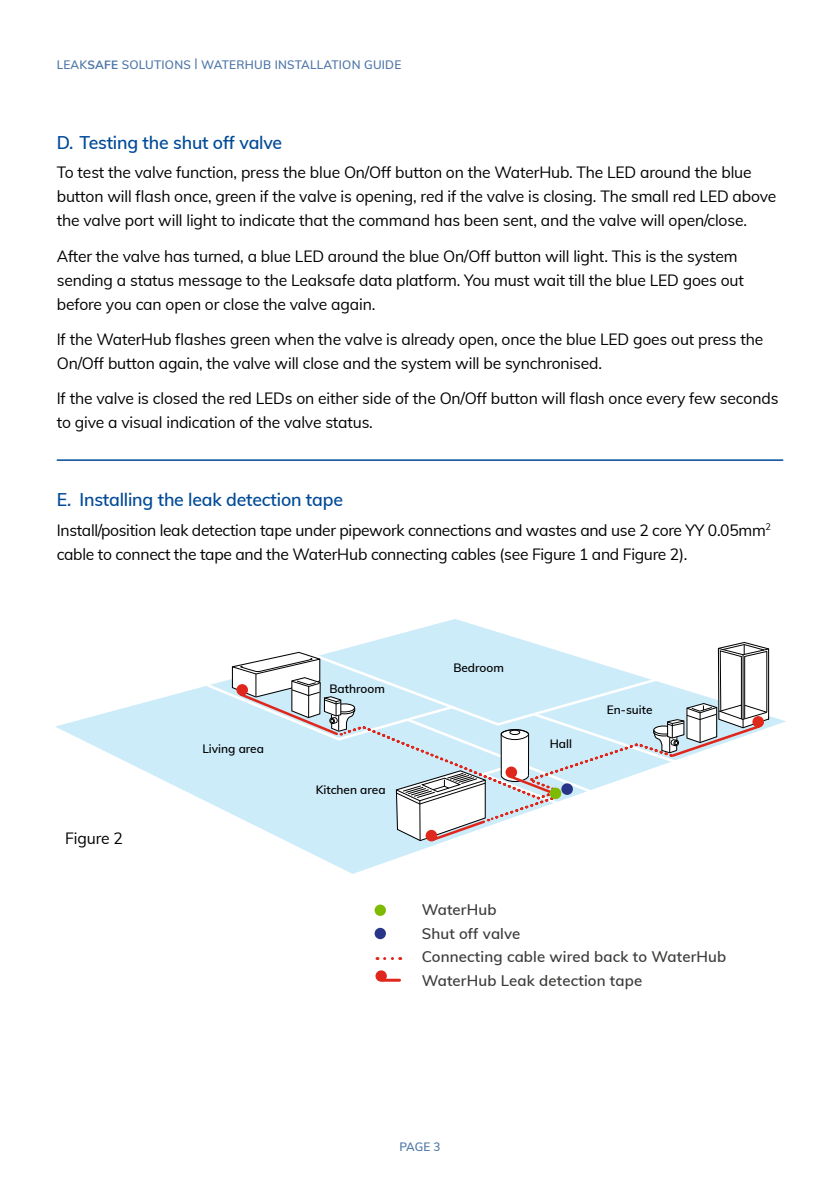
<style>
.page{position:relative;width:840px;height:1191px;background:#fff}
.page>*{position:absolute;margin:0;border:0;box-sizing:border-box;transform-origin:0 0}
.t1{font:600 18px "Muli";letter-spacing:-.01em;color:#004a98}
.t2{font:16px/24px "Muli";letter-spacing:-.01em;color:#000}
.t3{font:600 15px/23.6px "Muli";letter-spacing:.01em;color:#3c3c3b}
.t4{font:600 12px "Muli";letter-spacing:.02em;color:#4f77a9}
.t5{font:600 11.8px "Muli";color:#000}
.t6{font:600 11.8px "Muli";color:#4f77a9}
.s1{font-weight:700}
</style>
<div class="page">
<hr style="left:57px;top:459px;width:725px;height:2px;background:#004a98">
<svg style="left:55px;top:619px;width:730px;height:255px"></svg>
<div style="left:202px;top:681px;width:29px;height:115px;background:#cdecf9"></div>
<svg style="left:231px;top:641px;width:538px;height:201px"></svg>
<div style="left:549px;top:787px;width:12px;height:12px;background:#7ebb00;border-radius:50%"></div>
<div style="left:561px;top:783px;width:11px;height:12px;background:#283587;border-radius:50%"></div>
<div style="left:425px;top:830px;width:12px;height:11px;background:#df271c;border-radius:50%"></div>
<div style="left:505px;top:766px;width:12px;height:12px;background:#df271c;border-radius:50%"></div>
<div style="left:236px;top:684px;width:12px;height:11px;background:#df271c;border-radius:50%"></div>
<div style="left:752px;top:716px;width:11px;height:11px;background:#df271c;border-radius:50%"></div>
<div style="left:374px;top:904px;width:12px;height:12px;background:#7ebb00;border-radius:50%"></div>
<div style="left:374px;top:927px;width:12px;height:12px;background:#283587;border-radius:50%"></div>
<svg style="left:384px;top:957px;width:16px;height:3px"></svg>
<div style="left:375px;top:970px;width:11px;height:11px;background:#df271c;border-radius:50%"></div>
<hr style="left:382px;top:978px;width:17px;height:3px;background:#df271c">
<p class="t4" style="left:57px;top:56px;width:346px">LEAK<span class="s1">SAFE</span> SOLUTIONS | WATERHUB INSTALLATION GUIDE</p>
<p class="t1" style="left:57px;top:129px;width:227px">D. Testing the shut off valve</p>
<p class="t2" style="left:57px;top:160px;width:720px">To test the valve function, press the blue On/Off button on the WaterHub. The LED around the blue button will flash once, green if the valve is opening, red if the valve is closing. The small red LED above the valve port will light to indicate that the command has been sent, and the valve will open/close.</p>
<p class="t2" style="left:57px;top:243px;width:688px">After the valve has turned, a blue LED around the blue On/Off button will light. This is the system sending a status message to the Leaksafe data platform. You must wait till the blue LED goes out before you can open or close the valve again.</p>
<p class="t2" style="left:57px;top:326px;width:707px">If the WaterHub flashes green when the valve is already open, once the blue LED goes out press the<br>On/Off button again, the valve will close and the system will be synchronised.</p>
<p class="t2" style="left:57px;top:386px;width:722px">If the valve is closed the red LEDs on either side of the On/Off button will flash once every few seconds to give a visual indication of the valve status.</p>
<p class="t1" style="left:57px;top:486px;width:287px">E. Installing the leak detection tape</p>
<p class="t2" style="left:57px;top:517px;width:715px">Install/position leak detection tape under pipework connections and wastes and use 2 core YY 0.05mm<sup>2 </sup>cable to connect the tape and the WaterHub connecting cables (see Figure 1 and Figure 2).</p>
<p class="t2" style="left:65px;top:825px;width:59px">Figure 2</p>
<p class="t5" style="left:202px;top:740px;width:63px">Living area</p>
<p class="t5" style="left:329px;top:680px;width:57px">Bathroom</p>
<p class="t5" style="left:315px;top:781px;width:71px">Kitchen area</p>
<p class="t5" style="left:453px;top:659px;width:52px">Bedroom</p>
<p class="t5" style="left:549px;top:735px;width:24px">Hall</p>
<p class="t5" style="left:606px;top:701px;width:47px">En-suite</p>
<p class="t3" style="left:421px;top:897px;width:306px">WaterHub<br>Shut off valve<br>Connecting cable wired back to WaterHub<br>WaterHub Leak detection tape</p>
<p class="t6" style="left:399px;top:1138px;width:43px">PAGE 3</p>
</div>
